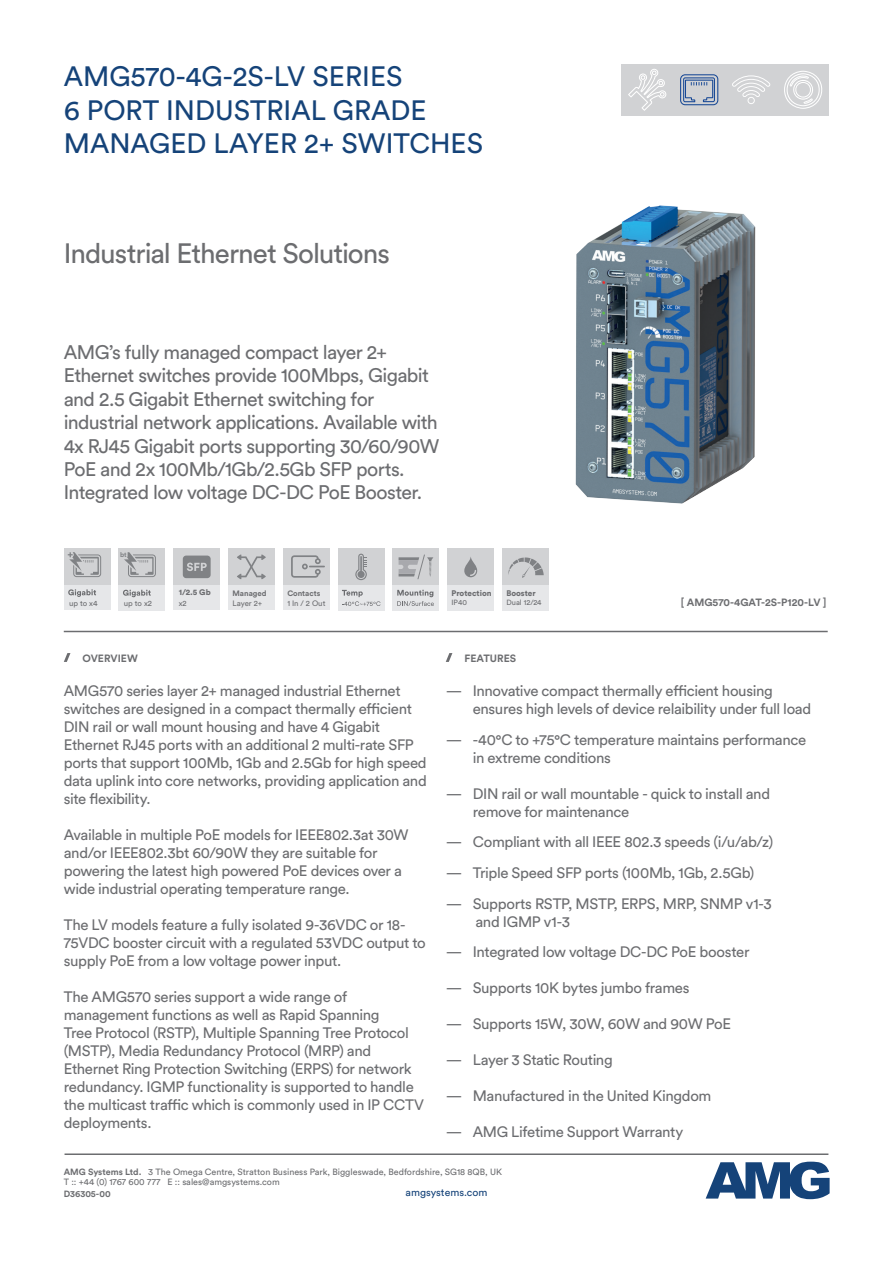
<style>
.page{position:relative;width:893px;height:1263px;background:#fff}
.page>*{position:absolute;margin:0;border:0;box-sizing:border-box;transform-origin:0 0}
.t1{font:27.75px/33.3px "Circular Std";color:#154379}
.t2{font:27.75px "Circular Std";letter-spacing:-.035em;color:#6c6d70}
.t3{font:19.5px/23.4px "Circular Std";letter-spacing:-.035em;color:#6c6d70}
.t4{font:15px/18px "Circular Std";letter-spacing:-.025em;color:#6c6d70}
.t5{font:700 10.5px "Circular Std";color:#6c6d70}
.t6{font:10.5px "Circular Std";color:#154379}
.t7{font:9px/10.8px "Circular Std";color:#6c6d70}
.t8{font:700 9px "Circular Std";color:#6c6d70}
.t9{font:900 8.1px "Circular Std";color:#6c6d70}
.t10{font:7.8px "Circular Std";color:#6c6d70}
.t11{font:700 7.8px "Circular Std";color:#6c6d70}
.t12{font:7.5px "Circular Std";color:#6c6d70}
.t13{font:700 6.75px "Circular Std";color:#808285}
.s1{font-weight:700}
</style>
<div class="page">
<svg style="left:706px;top:1161px;width:123px;height:38px"></svg>
<hr style="left:65px;top:1153px;width:763px;height:2px;background:#6c6d70">
<hr style="left:64px;top:631px;width:764px;height:1px;background:#6c6d70">
<svg style="left:64px;top:653px;width:6px;height:9px"></svg>
<svg style="left:446px;top:653px;width:6px;height:9px"></svg>
<div style="left:64px;top:585px;width:47px;height:25px;background:#e6e7e9"></div>
<svg style="left:68px;top:589px;width:28px;height:8px"></svg>
<div style="left:64px;top:549px;width:47px;height:36px;background:#d1d2d4"></div>
<svg style="left:68px;top:552px;width:33px;height:25px"></svg>
<div style="left:119px;top:585px;width:46px;height:25px;background:#e6e7e9"></div>
<svg style="left:123px;top:590px;width:28px;height:7px"></svg>
<div style="left:119px;top:549px;width:46px;height:36px;background:#d1d2d4"></div>
<svg style="left:124px;top:552px;width:32px;height:25px"></svg>
<div style="left:173px;top:585px;width:47px;height:25px;background:#e6e7e9"></div>
<div style="left:173px;top:549px;width:47px;height:36px;background:#d1d2d4"></div>
<svg style="left:183px;top:556px;width:28px;height:22px"></svg>
<div style="left:228px;top:585px;width:47px;height:25px;background:#e6e7e9"></div>
<div style="left:228px;top:549px;width:47px;height:36px;background:#d1d2d4"></div>
<svg style="left:237px;top:554px;width:29px;height:25px"></svg>
<div style="left:725px;top:64px;width:52px;height:52px;background:#d1d2d4"></div>
<div style="left:673px;top:64px;width:52px;height:52px;background:#d1d2d4"></div>
<div style="left:621px;top:64px;width:52px;height:52px;background:#d1d2d4"></div>
<div style="left:777px;top:64px;width:52px;height:52px;background:#d1d2d4"></div>
<svg style="left:784px;top:71px;width:38px;height:38px"></svg>
<svg style="left:628px;top:69px;width:38px;height:42px"></svg>
<svg style="left:680px;top:74px;width:38px;height:31px"></svg>
<svg style="left:732px;top:75px;width:38px;height:29px"></svg>
<div style="left:283px;top:585px;width:47px;height:25px;background:#e6e7e9"></div>
<div style="left:283px;top:549px;width:47px;height:36px;background:#d1d2d4"></div>
<svg style="left:291px;top:555px;width:34px;height:23px"></svg>
<div style="left:338px;top:585px;width:46px;height:25px;background:#e6e7e9"></div>
<div style="left:338px;top:549px;width:46px;height:36px;background:#d1d2d4"></div>
<svg style="left:342px;top:590px;width:38px;height:16px"></svg>
<svg style="left:355px;top:554px;width:12px;height:26px"></svg>
<div style="left:393px;top:585px;width:46px;height:25px;background:#e6e7e9"></div>
<div style="left:393px;top:549px;width:46px;height:36px;background:#d1d2d4"></div>
<svg style="left:397px;top:590px;width:37px;height:16px"></svg>
<svg style="left:399px;top:555px;width:34px;height:24px"></svg>
<div style="left:447px;top:585px;width:47px;height:25px;background:#e6e7e9"></div>
<div style="left:447px;top:549px;width:47px;height:36px;background:#d1d2d4"></div>
<svg style="left:464px;top:557px;width:13px;height:20px"></svg>
<img style="left:576px;top:206px;width:180px;height:297px">
<div style="left:502px;top:585px;width:47px;height:25px;background:#e6e7e9"></div>
<div style="left:502px;top:549px;width:47px;height:36px;background:#d1d2d4"></div>
<svg style="left:508px;top:557px;width:36px;height:21px"></svg>
<h1 class="t1" style="left:64px;top:60px;width:421px">AMG570-4G-2S-LV SERIES<br>6 PORT INDUSTRIAL GRADE<br>MANAGED LAYER 2+ SWITCHES</h1>
<h1 class="t2" style="left:64px;top:236px;width:328px">Industrial Ethernet Solutions</h1>
<p class="t3" style="left:64px;top:340px;width:377px">AMG’s fully managed compact layer 2+ Ethernet switches provide 100Mbps, Gigabit and 2.5 Gigabit Ethernet switching for industrial network applications. Available with 4x RJ45 Gigabit ports supporting 30/60/90W PoE and 2x 100Mb/1Gb/2.5Gb SFP ports.<br>Integrated low voltage DC-DC PoE Booster.</p>
<p class="t13" style="left:120px;top:550px;width:8px">bt</p>
<p class="t10" style="left:69px;top:598px;width:30px">up to x4</p>
<p class="t10" style="left:124px;top:598px;width:30px">up to x2</p>
<p class="t9" style="left:179px;top:587px;width:34px">1/2.5 Gb</p>
<p class="t11" style="left:232px;top:588px;width:36px">Managed</p>
<p class="t10" style="left:233px;top:598px;width:31px">Layer 2+</p>
<p class="t10" style="left:179px;top:598px;width:9px">x2</p>
<p class="t11" style="left:287px;top:588px;width:34px">Contacts</p>
<p class="t10" style="left:287px;top:598px;width:40px">1 In / 2 Out</p>
<p class="t9" style="left:451px;top:587px;width:42px">Protection</p>
<p class="t12" style="left:451px;top:598px;width:17px">IP40</p>
<p class="t9" style="left:506px;top:587px;width:31px">Booster</p>
<p class="t12" style="left:506px;top:598px;width:37px">Dual 12/24</p>
<p class="t5" style="left:82px;top:651px;width:57px">OVERVIEW</p>
<p class="t5" style="left:464px;top:651px;width:53px">FEATURES</p>
<p class="t5" style="left:681px;top:595px;width:147px">[ AMG570-4GAT-2S-P120-LV ]</p>
<p class="t4" style="left:64px;top:682px;width:365px">AMG570 series layer 2+ managed industrial Ethernet switches are designed in a compact thermally efficient DIN rail or wall mount housing and have 4 Gigabit Ethernet RJ45 ports with an additional 2 multi-rate SFP ports that support 100Mb, 1Gb and 2.5Gb for high speed data uplink into core networks, providing application and site flexibility.</p>
<p class="t4" style="left:64px;top:826px;width:346px">Available in multiple PoE models for IEEE802.3at 30W and/or IEEE802.3bt 60/90W they are suitable for powering the latest high powered PoE devices over a wide industrial operating temperature range.</p>
<p class="t4" style="left:64px;top:916px;width:364px">The LV models feature a fully isolated 9-36VDC or 18-<br>75VDC booster circuit with a regulated 53VDC output to supply PoE from a low voltage power input.</p>
<p class="t4" style="left:64px;top:988px;width:362px">The AMG570 series support a wide range of management functions as well as Rapid Spanning<br>Tree Protocol (RSTP), Multiple Spanning Tree Protocol (MSTP), Media Redundancy Protocol (MRP) and Ethernet Ring Protection Switching (ERPS) for network redundancy. IGMP functionality is supported to handle the multicast traffic which is commonly used in IP CCTV deployments.</p>
<p class="t4" style="left:473px;top:682px;width:340px;text-indent:-27px">— Innovative compact thermally efficient housing ensures high levels of device relaibility under full load</p>
<p class="t4" style="left:473px;top:730px;width:335px;text-indent:-27px">— -40°C to +75°C temperature maintains performance in extreme conditions</p>
<p class="t4" style="left:473px;top:784px;width:299px;text-indent:-27px">— DIN rail or wall mountable - quick to install and remove for maintenance</p>
<p class="t4" style="left:446px;top:833px;width:329px">— Compliant with all IEEE 802.3 speeds (i/u/ab/z)</p>
<p class="t4" style="left:446px;top:863px;width:310px">— Triple Speed SFP ports (100Mb, 1Gb, 2.5Gb)</p>
<p class="t4" style="left:475px;top:894px;width:298px;text-indent:-30px">— Supports RSTP, MSTP, ERPS, MRP, SNMP v1-3 and IGMP v1-3</p>
<p class="t4" style="left:446px;top:943px;width:305px">— Integrated low voltage DC-DC PoE booster</p>
<p class="t4" style="left:446px;top:979px;width:245px">— Supports 10K bytes jumbo frames</p>
<p class="t4" style="left:446px;top:1015px;width:287px">— Supports 15W, 30W, 60W and 90W PoE</p>
<p class="t4" style="left:446px;top:1051px;width:168px">— Layer 3 Static Routing</p>
<p class="t4" style="left:446px;top:1087px;width:267px">— Manufactured in the United Kingdom</p>
<p class="t4" style="left:446px;top:1123px;width:239px">— AMG Lifetime Support Warranty</p>
<p class="t7" style="left:64px;top:1166px;width:440px"><span class="s1">AMG Systems Ltd.</span> 3 The Omega Centre, Stratton Business Park, Biggleswade, Bedfordshire, SG18 8QB, UK<br>T :: +44 (0) 1767 600 777 E :: sales@amgsystems.com</p>
<p class="t8" style="left:64px;top:1188px;width:48px">D36305-00</p>
<p class="t6" style="left:406px;top:1186px;width:83px">amgsystems.com</p>
</div>
